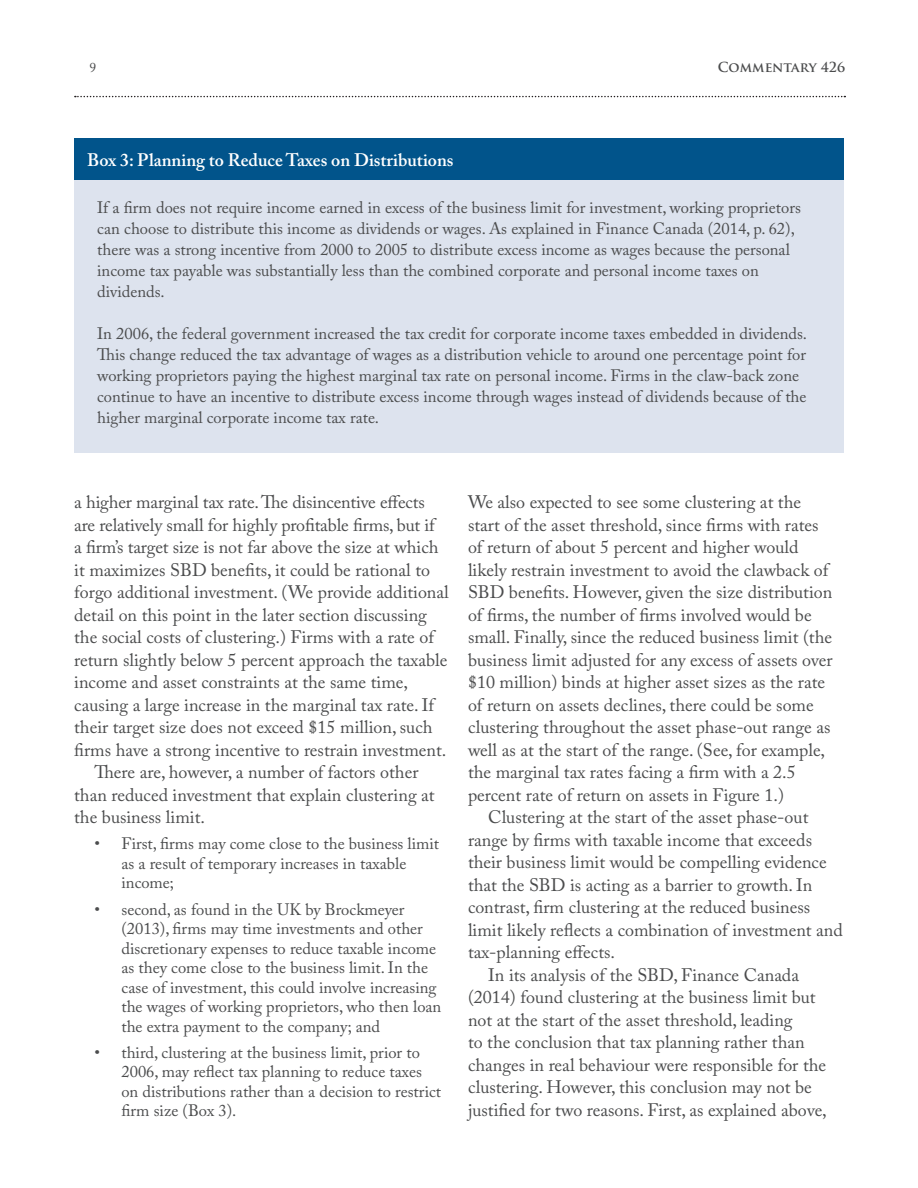
<style>
.page{position:relative;width:918px;height:1188px;background:#fff}
.page>*{position:absolute;margin:0;border:0;box-sizing:border-box;transform-origin:0 0}
.Body_Copy{font:18px/22.5px "Adobe Caslon Pro";color:#4b4c4d}
.Table_Header{font:600 18px "Adobe Caslon Pro";color:#fff}
.Body_Copy-2{font:16.5px/21px "Adobe Caslon Pro";color:#4b4c4d}
.bullet{font:16.5px/19.5px "Adobe Caslon Pro";color:#4b4c4d}
.t1{font:700 13.5px "Trajan Pro";color:#4b4c4d}
.t2{font:13.5px "Adobe Caslon Pro";color:#4b4c4d}
</style>
<div class="page">
<svg style="left:75px;top:96px;width:770px;height:1px"></svg>
<div style="left:74px;top:138px;width:770px;height:42px;background:#01548b"></div>
<div style="left:74px;top:180px;width:770px;height:273px;background:#dde3ee"></div>
<p class="t2" style="left:90px;top:59px;width:8px">9</p>
<p class="t1" style="left:718px;top:59px;width:129px">COMMENTARY 426</p>
<p class="Table_Header" style="left:87px;top:149px;width:368px">Box 3: Planning to Reduce Taxes on Distributions</p>
<p class="Body_Copy-2" style="left:97px;top:197px;width:705px">If a firm does not require income earned in excess of the business limit for investment, working proprietors can choose to distribute this income as dividends or wages. As explained in Finance Canada (2014, p. 62), there was a strong incentive from 2000 to 2005 to distribute excess income as wages because the personal income tax payable was substantially less than the combined corporate and personal income taxes on dividends.</p>
<p class="Body_Copy-2" style="left:97px;top:323px;width:711px">In 2006, the federal government increased the tax credit for corporate income taxes embedded in dividends.<br>This change reduced the tax advantage of wages as a distribution vehicle to around one percentage point for working proprietors paying the highest marginal tax rate on personal income. Firms in the claw-back zone continue to have an incentive to distribute excess income through wages instead of dividends because of the higher marginal corporate income tax rate.</p>
<p class="Body_Copy" style="left:74px;top:491px;width:376px">a higher marginal tax rate. The disincentive effects are relatively small for highly profitable firms, but if<br>a firm’s target size is not far above the size at which it maximizes SBD benefits, it could be rational to forgo additional investment. (We provide additional detail on this point in the later section discussing the social costs of clustering.) Firms with a rate of return slightly below 5 percent approach the taxable income and asset constraints at the same time, causing a large increase in the marginal tax rate. If their target size does not exceed $15 million, such firms have a strong incentive to restrain investment.</p>
<p class="Body_Copy" style="left:74px;top:761px;width:362px;text-indent:20px">There are, however, a number of factors other than reduced investment that explain clustering at the business limit.</p>
<p class="bullet" style="left:122px;top:834px;width:319px;text-indent:-27px">• First, firms may come close to the business limit as a result of temporary increases in taxable income;</p>
<p class="bullet" style="left:122px;top:899px;width:321px;text-indent:-27px">• second, as found in the UK by Brockmeyer (2013), firms may time investments and other discretionary expenses to reduce taxable income as they come close to the business limit. In the case of investment, this could involve increasing the wages of working proprietors, who then loan the extra payment to the company; and</p>
<p class="bullet" style="left:122px;top:1043px;width:321px;text-indent:-27px">• third, clustering at the business limit, prior to 2006, may reflect tax planning to reduce taxes on distributions rather than a decision to restrict firm size (Box 3).</p>
<p class="Body_Copy" style="left:468px;top:491px;width:366px">We also expected to see some clustering at the start of the asset threshold, since firms with rates of return of about 5 percent and higher would likely restrain investment to avoid the clawback of SBD benefits. However, given the size distribution of firms, the number of firms involved would be small. Finally, since the reduced business limit (the business limit adjusted for any excess of assets over $10 million) binds at higher asset sizes as the rate of return on assets declines, there could be some clustering throughout the asset phase-out range as well as at the start of the range. (See, for example, the marginal tax rates facing a firm with a 2.5 percent rate of return on assets in Figure 1.)</p>
<p class="Body_Copy" style="left:468px;top:806px;width:376px;text-indent:20px">Clustering at the start of the asset phase-out range by firms with taxable income that exceeds their business limit would be compelling evidence that the SBD is acting as a barrier to growth. In contrast, firm clustering at the reduced business limit likely reflects a combination of investment and tax-planning effects.</p>
<p class="Body_Copy" style="left:468px;top:963px;width:360px;text-indent:20px">In its analysis of the SBD, Finance Canada (2014) found clustering at the business limit but not at the start of the asset threshold, leading<br>to the conclusion that tax planning rather than changes in real behaviour were responsible for the clustering. However, this conclusion may not be justified for two reasons. First, as explained above,</p>
</div>
